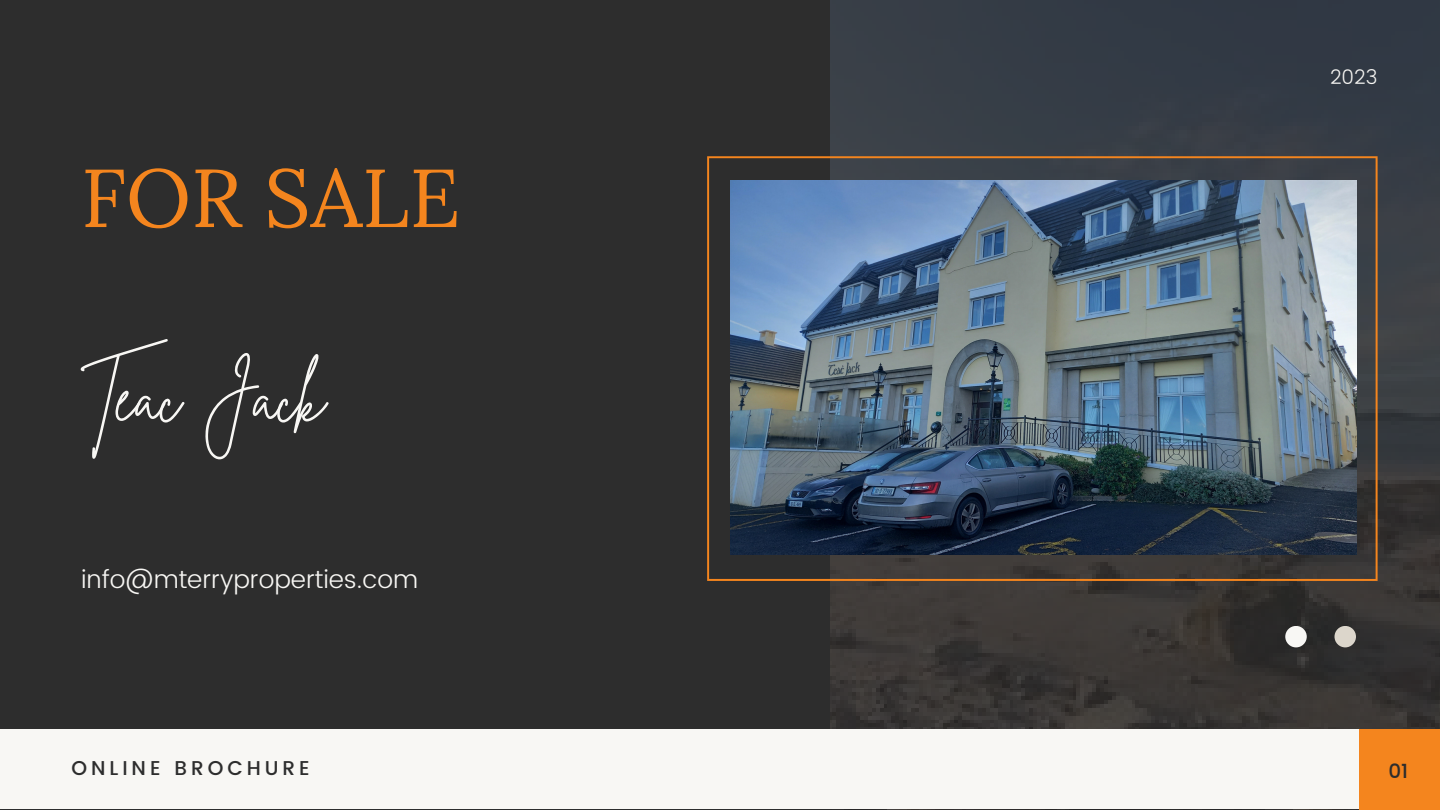
<style>
.page{position:relative;width:1440px;height:810px;background:#2d2d2d}
.page>*{position:absolute;margin:0;border:0;box-sizing:border-box;transform-origin:0 0}
.t1{font:82px "Lora";color:#f4851e}
.t2{font:67px "Brittany Signature";color:#f8f7f4}
.t3{font:300 25px "Poppins";color:#f8f7f4}
.t4{font:500 20px "Poppins";letter-spacing:.2em;color:#2d2d2d}
.t5{font:300 20px "Poppins";color:#f8f7f4}
</style>
<div class="page">
<img style="left:830px;top:0;width:610px;height:810px">
<svg style="left:707px;top:156px;width:670px;height:425px"></svg>
<img style="left:730px;top:180px;width:626px;height:374px">
<div style="left:0;top:729px;width:1440px;height:80px;background:#f8f7f4"></div>
<div style="left:1359px;top:729px;width:81px;height:81px;background:#f4851e"></div>
<div style="left:1334px;top:626px;width:22px;height:21px;background:#dcd6cb;border-radius:50%"></div>
<div style="left:1285px;top:626px;width:22px;height:21px;background:#f8f7f4;border-radius:50%"></div>
<h1 class="t1" style="left:81px;top:145px;width:381px">FOR SALE</h1>
<h2 class="t2" style="left:81px;top:354px;width:246px">Teac Jack</h2>
<p class="t3" style="left:81px;top:564px;width:339px">info@mterryproperties.com</p>
<p class="t5" style="left:1330px;top:65px;width:49px">2023</p>
<p class="t4" style="left:72px;top:757px;width:240px">ONLINE BROCHURE</p>
<p class="t4" style="left:1389px;top:759px;width:21px">01</p>
</div>
